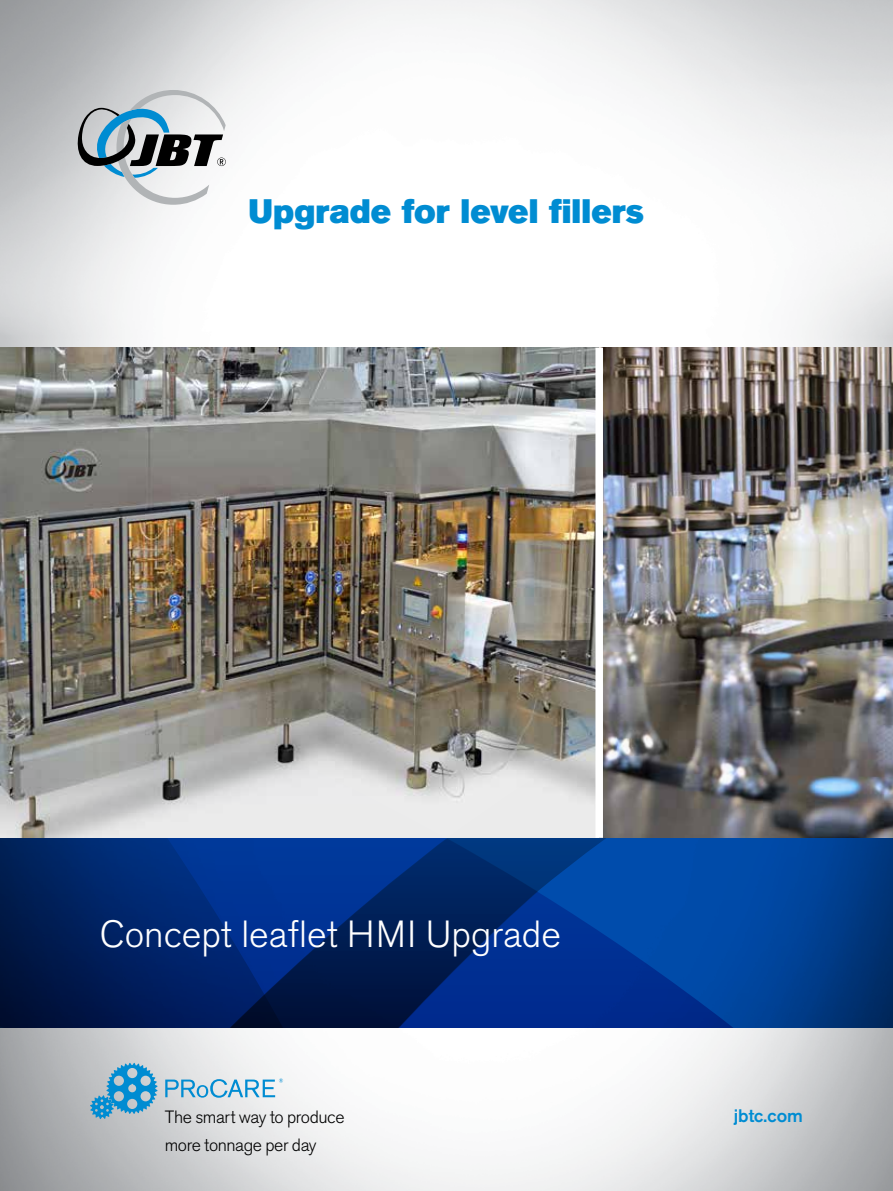
<style>
.page{position:relative;width:893px;height:1191px;background:#fff}
.page>*{position:absolute;margin:0;border:0;box-sizing:border-box;transform-origin:0 0}
.t1{font:300 37.5px "Akzidenz Grotesk Pro";color:#fff}
.t2{font:33.6px "Akzidenz Grotesk Pro Super";color:#008cd2}
.t3{font:500 18px "Akzidenz Grotesk Pro";color:#008cd2}
.t4{font:300 17.7px "Akzidenz Grotesk Pro";letter-spacing:-.025em;color:#000}
</style>
<div class="page">
<img style="left:0;top:0;width:893px;height:1191px">
<svg style="left:0;top:838px;width:893px;height:189px;background:#002f7c"></svg>
<svg style="left:78px;top:90px;width:148px;height:115px"></svg>
<svg style="left:90px;top:1062px;width:68px;height:57px;background:#71aecd"></svg>
<svg style="left:165px;top:1078px;width:118px;height:19px;background:#a2cce2"></svg>
<img style="left:0;top:348px;width:893px;height:490px">
<div style="left:595px;top:348px;width:8px;height:490px;background:#fff"></div>
<h2 class="t2" style="left:248px;top:189px;width:397px">Upgrade for level fillers</h2>
<h1 class="t1" style="left:100px;top:909px;width:463px">Concept leaflet HMI Upgrade</h1>
<p class="t4" style="left:165px;top:1105px;width:181px">The smart way to produce</p>
<p class="t3" style="left:734px;top:1104px;width:71px">jbtc.com</p>
<p class="t4" style="left:165px;top:1132px;width:153px">more tonnage per day</p>
</div>
